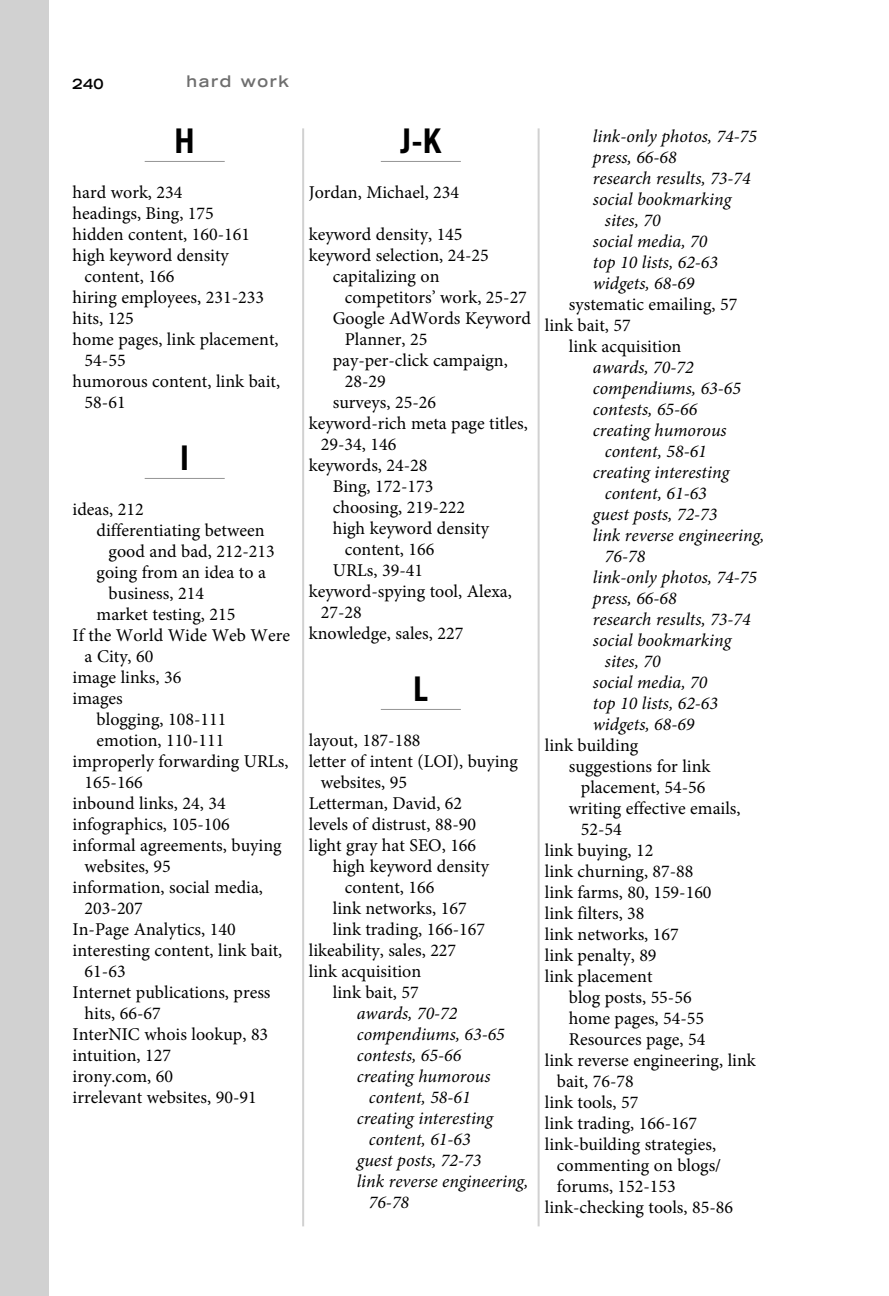
<style>
.page{position:relative;width:889px;height:1296px;background:#fff}
.page>*{position:absolute;margin:0;border:0;box-sizing:border-box;transform-origin:0 0}
.t1{font:700 34px "Trade Gothic LT Std";color:#000}
.t2{font:18px "Minion Pro";color:#000}
.t3{font:italic 18px "Minion Pro";color:#000}
.t4{font:700 expanded 16px "Trade Gothic LT Std";letter-spacing:.1em;color:#6e6e6e}
.t5{font:700 expanded 14px "Trade Gothic LT Std";color:#000}
</style>
<div class="page">
<div style="left:0;top:0;width:49px;height:1296px;background:#d1d1d1"></div>
<hr style="left:302px;top:128px;width:2px;height:1098px;background:#d1d1d1">
<hr style="left:537px;top:128px;width:2px;height:1098px;background:#d1d1d1">
<hr style="left:145px;top:161px;width:80px;height:1px;background:#949494">
<hr style="left:145px;top:478px;width:80px;height:1px;background:#949494">
<hr style="left:381px;top:161px;width:80px;height:1px;background:#949494">
<hr style="left:381px;top:709px;width:80px;height:1px;background:#949494">
<p class="t5" style="left:73px;top:79px;width:33px">240</p>
<p class="t4" style="left:186px;top:75px;width:104px">hard work</p>
<h1 class="t1" style="left:174px;top:129px;width:22px">H</h1>
<p class="t2" style="left:73px;top:185px;width:111px">hard work, 234</p>
<p class="t2" style="left:73px;top:206px;width:143px">headings, Bing, 175</p>
<p class="t2" style="left:73px;top:227px;width:179px">hidden content, 160 - 161</p>
<p class="t2" style="left:73px;top:248px;width:158px">high keyword density</p>
<p class="t2" style="left:85px;top:269px;width:91px">content, 166</p>
<p class="t2" style="left:73px;top:290px;width:193px">hiring employees, 231 - 233</p>
<p class="t2" style="left:73px;top:311px;width:63px">hits, 125</p>
<p class="t2" style="left:73px;top:332px;width:207px">home pages, link placement,</p>
<p class="t2" style="left:85px;top:353px;width:42px">54 - 55</p>
<p class="t2" style="left:73px;top:374px;width:209px">humorous content, link bait,</p>
<p class="t2" style="left:85px;top:395px;width:42px">58 - 61</p>
<h1 class="t1" style="left:180px;top:446px;width:11px">I</h1>
<p class="t2" style="left:73px;top:502px;width:73px">ideas, 212</p>
<p class="t2" style="left:97px;top:523px;width:169px">differentiating between</p>
<p class="t2" style="left:109px;top:544px;width:167px">good and bad, 212 - 213</p>
<p class="t2" style="left:97px;top:565px;width:171px">going from an idea to a</p>
<p class="t2" style="left:109px;top:586px;width:97px">business, 214</p>
<p class="t2" style="left:97px;top:607px;width:140px">market testing, 215</p>
<p class="t2" style="left:73px;top:628px;width:219px">If the World Wide Web Were</p>
<p class="t2" style="left:85px;top:649px;width:70px">a City, 60</p>
<p class="t2" style="left:73px;top:670px;width:110px">image links, 36</p>
<p class="t2" style="left:73px;top:691px;width:52px">images</p>
<p class="t2" style="left:97px;top:712px;width:131px">blogging, 108 - 111</p>
<p class="t2" style="left:97px;top:733px;width:129px">emotion, 110 - 111</p>
<p class="t2" style="left:73px;top:754px;width:217px">improperly forwarding URLs,</p>
<p class="t2" style="left:85px;top:775px;width:60px">165 - 166</p>
<p class="t2" style="left:73px;top:796px;width:154px">inbound links, 24, 34</p>
<p class="t2" style="left:73px;top:817px;width:159px">infographics, 105 - 106</p>
<p class="t2" style="left:73px;top:838px;width:210px">informal agreements, buying</p>
<p class="t2" style="left:85px;top:859px;width:88px">websites, 95</p>
<p class="t2" style="left:73px;top:880px;width:192px">information, social media,</p>
<p class="t2" style="left:85px;top:901px;width:60px">203 - 207</p>
<p class="t2" style="left:73px;top:922px;width:165px">In-Page Analytics, 140</p>
<p class="t2" style="left:73px;top:943px;width:211px">interesting content, link bait,</p>
<p class="t2" style="left:85px;top:964px;width:42px">61 - 63</p>
<p class="t2" style="left:73px;top:985px;width:199px">Internet publications, press</p>
<p class="t2" style="left:85px;top:1006px;width:78px">hits, 66 - 67</p>
<p class="t2" style="left:73px;top:1027px;width:197px">InterNIC whois lookup, 83</p>
<p class="t2" style="left:73px;top:1048px;width:100px">intuition, 127</p>
<p class="t2" style="left:73px;top:1069px;width:102px">irony.com, 60</p>
<p class="t2" style="left:73px;top:1090px;width:185px">irrelevant websites, 90 - 91</p>
<h1 class="t1" style="left:400px;top:129px;width:43px">J-K</h1>
<p class="t2" style="left:309px;top:185px;width:152px">Jordan, Michael, 234</p>
<p class="t2" style="left:309px;top:227px;width:155px">keyword density, 145</p>
<p class="t2" style="left:309px;top:248px;width:182px">keyword selection, 24 - 25</p>
<p class="t2" style="left:333px;top:269px;width:108px">capitalizing on</p>
<p class="t2" style="left:345px;top:290px;width:184px">competitors’ work, 25 - 27</p>
<p class="t2" style="left:333px;top:311px;width:199px">Google AdWords Keyword</p>
<p class="t2" style="left:345px;top:332px;width:84px">Planner, 25</p>
<p class="t2" style="left:333px;top:353px;width:176px">pay-per-click campaign,</p>
<p class="t2" style="left:345px;top:374px;width:42px">28 - 29</p>
<p class="t2" style="left:333px;top:395px;width:105px">surveys, 25 - 26</p>
<p class="t2" style="left:309px;top:416px;width:221px">keyword-rich meta page titles,</p>
<p class="t2" style="left:321px;top:437px;width:77px">29-34, 146</p>
<p class="t2" style="left:309px;top:458px;width:120px">keywords, 24 -28</p>
<p class="t2" style="left:333px;top:479px;width:102px">Bing, 172 - 173</p>
<p class="t2" style="left:333px;top:500px;width:134px">choosing, 219 - 222</p>
<p class="t2" style="left:333px;top:521px;width:158px">high keyword density</p>
<p class="t2" style="left:345px;top:542px;width:91px">content, 166</p>
<p class="t2" style="left:333px;top:563px;width:92px">URLs, 39 - 41</p>
<p class="t2" style="left:309px;top:584px;width:204px">keyword-spying tool, Alexa,</p>
<p class="t2" style="left:321px;top:605px;width:42px">27 - 28</p>
<p class="t2" style="left:309px;top:626px;width:156px">knowledge, sales, 227</p>
<h1 class="t1" style="left:413px;top:677px;width:17px">L</h1>
<p class="t2" style="left:309px;top:733px;width:113px">layout, 187 - 188</p>
<p class="t2" style="left:309px;top:754px;width:211px">letter of intent (LOI), buying</p>
<p class="t2" style="left:321px;top:775px;width:88px">websites, 95</p>
<p class="t2" style="left:309px;top:796px;width:155px">Letterman, David, 62</p>
<p class="t2" style="left:309px;top:817px;width:169px">levels of distrust, 88 - 90</p>
<p class="t2" style="left:309px;top:838px;width:169px">light gray hat SEO, 166</p>
<p class="t2" style="left:333px;top:859px;width:158px">high keyword density</p>
<p class="t2" style="left:345px;top:880px;width:91px">content, 166</p>
<p class="t2" style="left:333px;top:901px;width:135px">link networks, 167</p>
<p class="t2" style="left:333px;top:922px;width:154px">link trading, 166 - 167</p>
<p class="t2" style="left:309px;top:943px;width:149px">likeability, sales, 227</p>
<p class="t2" style="left:309px;top:964px;width:114px">link acquisition</p>
<p class="t2" style="left:333px;top:985px;width:87px">link bait, 57</p>
<p class="t3" style="left:357px;top:1006px;width:102px">awards, 70 - 72</p>
<p class="t3" style="left:357px;top:1027px;width:150px">compendiums, 63 - 65</p>
<p class="t3" style="left:357px;top:1048px;width:106px">contests, 65 - 66</p>
<p class="t3" style="left:357px;top:1069px;width:135px">creating humorous</p>
<p class="t3" style="left:369px;top:1090px;width:103px">content, 58 - 61</p>
<p class="t3" style="left:357px;top:1111px;width:138px">creating interesting</p>
<p class="t3" style="left:369px;top:1132px;width:103px">content, 61 - 63</p>
<p class="t3" style="left:357px;top:1153px;width:126px">guest posts, 72 - 73</p>
<p class="t3" style="left:357px;top:1174px;width:173px">link reverse engineering,</p>
<p class="t3" style="left:369px;top:1195px;width:42px">76 - 78</p>
<p class="t3" style="left:593px;top:129px;width:166px">link-only photos, 74 - 75</p>
<p class="t3" style="left:593px;top:150px;width:85px">press, 66 - 68</p>
<p class="t3" style="left:593px;top:171px;width:159px">research results, 73 - 74</p>
<p class="t3" style="left:593px;top:192px;width:140px">social bookmarking</p>
<p class="t3" style="left:605px;top:213px;width:57px">sites, 70</p>
<p class="t3" style="left:593px;top:234px;width:116px">social media, 70</p>
<p class="t3" style="left:593px;top:255px;width:127px">top 10 lists, 62 - 63</p>
<p class="t3" style="left:593px;top:276px;width:103px">widgets, 68 - 69</p>
<p class="t2" style="left:569px;top:297px;width:170px">systematic emailing, 57</p>
<p class="t2" style="left:545px;top:318px;width:87px">link bait, 57</p>
<p class="t2" style="left:569px;top:339px;width:114px">link acquisition</p>
<p class="t3" style="left:593px;top:360px;width:102px">awards, 70 - 72</p>
<p class="t3" style="left:593px;top:381px;width:150px">compendiums, 63 - 65</p>
<p class="t3" style="left:593px;top:402px;width:106px">contests, 65 - 66</p>
<p class="t3" style="left:593px;top:423px;width:135px">creating humorous</p>
<p class="t3" style="left:605px;top:444px;width:103px">content, 58 - 61</p>
<p class="t3" style="left:593px;top:465px;width:138px">creating interesting</p>
<p class="t3" style="left:605px;top:486px;width:103px">content, 61 - 63</p>
<p class="t3" style="left:593px;top:507px;width:126px">guest posts, 72 - 73</p>
<p class="t3" style="left:593px;top:528px;width:173px">link reverse engineering,</p>
<p class="t3" style="left:605px;top:549px;width:42px">76 - 78</p>
<p class="t3" style="left:593px;top:570px;width:166px">link-only photos, 74 - 75</p>
<p class="t3" style="left:593px;top:591px;width:85px">press, 66 - 68</p>
<p class="t3" style="left:593px;top:612px;width:159px">research results, 73 - 74</p>
<p class="t3" style="left:593px;top:633px;width:140px">social bookmarking</p>
<p class="t3" style="left:605px;top:654px;width:57px">sites, 70</p>
<p class="t3" style="left:593px;top:675px;width:116px">social media, 70</p>
<p class="t3" style="left:593px;top:696px;width:127px">top 10 lists, 62 - 63</p>
<p class="t3" style="left:593px;top:717px;width:103px">widgets, 68 - 69</p>
<p class="t2" style="left:545px;top:738px;width:95px">link building</p>
<p class="t2" style="left:569px;top:759px;width:143px">suggestions for link</p>
<p class="t2" style="left:581px;top:780px;width:126px">placement, 54 - 56</p>
<p class="t2" style="left:569px;top:801px;width:173px">writing effective emails,</p>
<p class="t2" style="left:581px;top:822px;width:42px">52 - 54</p>
<p class="t2" style="left:545px;top:843px;width:110px">link buying, 12</p>
<p class="t2" style="left:545px;top:864px;width:150px">link churning, 87 - 88</p>
<p class="t2" style="left:545px;top:885px;width:168px">link farms, 80 , 159 - 160</p>
<p class="t2" style="left:545px;top:906px;width:101px">link filters, 38</p>
<p class="t2" style="left:545px;top:927px;width:135px">link networks, 167</p>
<p class="t2" style="left:545px;top:948px;width:113px">link penalty, 89</p>
<p class="t2" style="left:545px;top:969px;width:109px">link placement</p>
<p class="t2" style="left:569px;top:990px;width:124px">blog posts, 55 - 56</p>
<p class="t2" style="left:569px;top:1011px;width:137px">home pages, 54 - 55</p>
<p class="t2" style="left:569px;top:1032px;width:138px">Resources page, 54</p>
<p class="t2" style="left:545px;top:1053px;width:212px">link reverse engineering, link</p>
<p class="t2" style="left:557px;top:1074px;width:78px">bait, 76 - 78</p>
<p class="t2" style="left:545px;top:1095px;width:95px">link tools, 57</p>
<p class="t2" style="left:545px;top:1116px;width:154px">link trading, 166 - 167</p>
<p class="t2" style="left:545px;top:1137px;width:173px">link-building strategies,</p>
<p class="t2" style="left:557px;top:1158px;width:166px">commenting on blogs/</p>
<p class="t2" style="left:557px;top:1179px;width:120px">forums, 152 - 153</p>
<p class="t2" style="left:545px;top:1200px;width:190px">link-checking tools, 85- 86</p>
</div>
